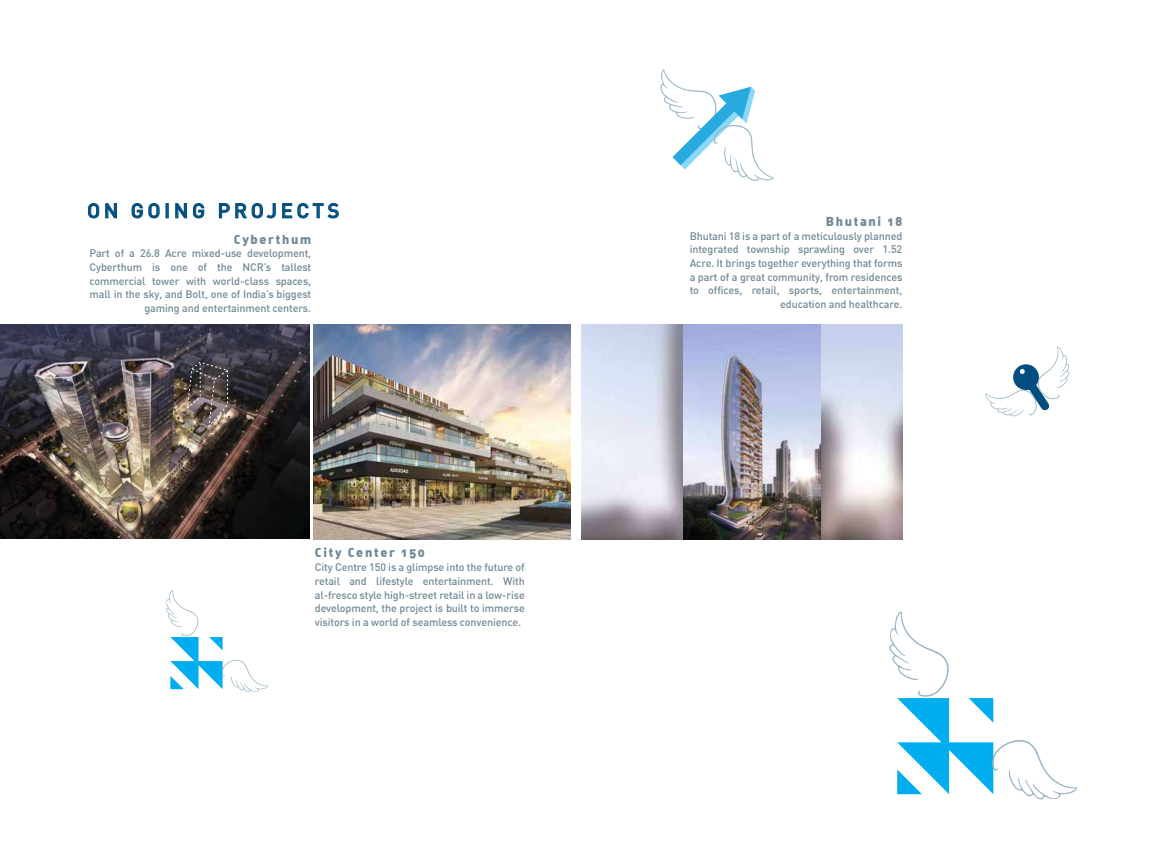
<style>
.page{position:relative;width:1152px;height:864px;background:#fff}
.page>*{position:absolute;margin:0;border:0;box-sizing:border-box;transform-origin:0 0}
.t1{font:500 20px "DIN";letter-spacing:.19em;color:#004e7f}
.t2{font:12.7px "DIN Black Alternate";letter-spacing:.13em;color:#718996}
.t3{font:500 10.8px/13.7px "DIN";letter-spacing:-.01em;color:#718996;text-align:right}
</style>
<div class="page">
<img style="left:582px;top:325px;width:321px;height:214px">
<img style="left:683px;top:325px;width:138px;height:214px">
<svg style="left:166px;top:590px;width:102px;height:102px"></svg>
<svg style="left:88px;top:203px;width:11px;height:16px"></svg>
<svg style="left:105px;top:203px;width:12px;height:16px"></svg>
<svg style="left:131px;top:203px;width:29px;height:16px"></svg>
<div style="left:166px;top:203px;width:3px;height:15px;border:1px solid #004e7f"></div>
<svg style="left:175px;top:203px;width:12px;height:16px"></svg>
<svg style="left:193px;top:203px;width:12px;height:16px"></svg>
<svg style="left:219px;top:203px;width:57px;height:16px"></svg>
<svg style="left:282px;top:203px;width:57px;height:16px"></svg>
<img style="left:314px;top:325px;width:257px;height:214px">
<img style="left:0;top:325px;width:310px;height:213px">
<svg style="left:187px;top:362px;width:42px;height:66px;background:#675d5a"></svg>
<svg style="left:889px;top:612px;width:188px;height:188px"></svg>
<svg style="left:985px;top:346px;width:84px;height:70px"></svg>
<svg style="left:660px;top:69px;width:114px;height:112px"></svg>
<h1 class="t1" style="left:87px;top:198px;width:254px">ON GOING PROJECTS</h1>
<p class="t2" style="left:234px;top:231px;width:79px">Cyberthum</p>
<p class="t3" style="left:89px;top:246px;width:223px">Part of a 26.8 Acre mixed-use development, Cyberthum is one of the NCR’s tallest commercial tower with world-class spaces, mall in the sky, and Bolt, one of India’s biggest gaming and entertainment centers.</p>
<p class="t2" style="left:315px;top:544px;width:112px">City Center 150</p>
<p class="t3" style="left:315px;top:560px;width:211px;text-align:justify">City Centre 150 is a glimpse into the future of retail and lifestyle entertainment. With al-fresco style high-street retail in a low-rise development, the project is built to immerse visitors in a world of seamless convenience.</p>
<p class="t2" style="left:826px;top:213px;width:78px">Bhutani 18</p>
<p class="t3" style="left:690px;top:229px;width:214px">Bhutani 18 is a part of a meticulously planned integrated township sprawling over 1.52<br>Acre. It brings together everything that forms a part of a great community, from residences to offices, retail, sports, entertainment, education and healthcare.</p>
</div>
